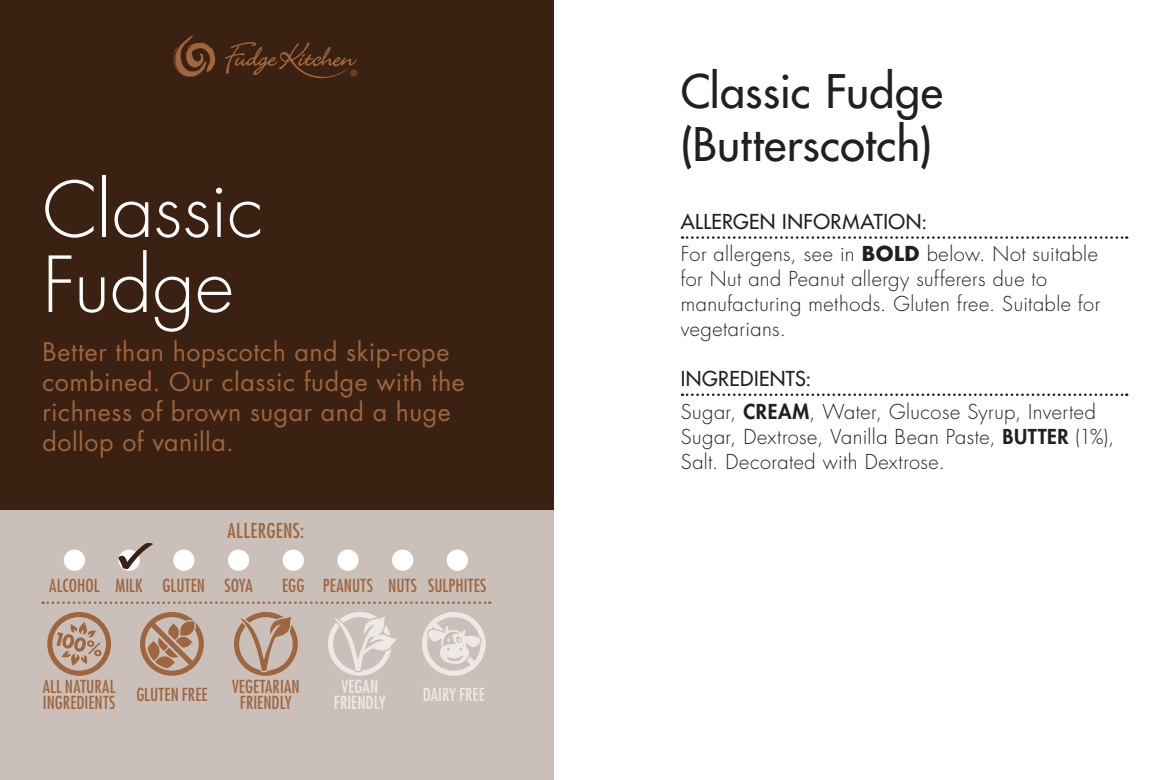
<style>
.page{position:relative;width:1170px;height:780px;background:#fff}
.page>*{position:absolute;margin:0;border:0;box-sizing:border-box;transform-origin:0 0}
.t1{font:300 75px/75px "Futura Std";color:#fff}
.t2{font:500 45px/52.5px "Futura Std";letter-spacing:.01em;color:#231f20}
.t3{font:25px/30px "Futura Std";letter-spacing:.02em;color:#9e653e}
.t4{font:300 20px/25px "Futura Std";letter-spacing:.025em;color:#231f20}
.t5{font:condensed 20px "Futura Std";letter-spacing:.02em;color:#9e653e}
.t6{font:condensed 17.5px/16.2px "Futura Std";letter-spacing:.005em;color:#9e653e;text-align:center}
.t7{font:condensed 17.5px/16.2px "Futura Std";letter-spacing:.005em;color:#eee9e6;text-align:center}
.s1{font-weight:500}
.s2{font-weight:700}
.s3{font-weight:800}
</style>
<div class="page">
<div style="left:0;top:0;width:553px;height:510px;background:#3a2111"></div>
<div style="left:0;top:510px;width:553px;height:270px;background:#cbc0b9"></div>
<svg style="left:422px;top:612px;width:63px;height:63px"></svg>
<svg style="left:43px;top:601px;width:447px;height:3px"></svg>
<div style="left:64px;top:549px;width:21px;height:21px;background:#fff;border-radius:50%"></div>
<div style="left:282px;top:549px;width:22px;height:21px;background:#fff;border-radius:50%"></div>
<div style="left:118px;top:549px;width:22px;height:21px;background:#fff;border-radius:50%"></div>
<div style="left:337px;top:549px;width:21px;height:21px;background:#fff;border-radius:50%"></div>
<div style="left:173px;top:549px;width:21px;height:21px;background:#fff;border-radius:50%"></div>
<div style="left:392px;top:549px;width:21px;height:21px;background:#fff;border-radius:50%"></div>
<div style="left:228px;top:549px;width:21px;height:21px;background:#fff;border-radius:50%"></div>
<div style="left:446px;top:549px;width:22px;height:21px;background:#fff;border-radius:50%"></div>
<svg style="left:118px;top:543px;width:35px;height:26px"></svg>
<svg style="left:682px;top:236px;width:445px;height:3px"></svg>
<svg style="left:682px;top:393px;width:445px;height:3px"></svg>
<svg style="left:173px;top:35px;width:184px;height:43px"></svg>
<svg style="left:140px;top:612px;width:64px;height:63px"></svg>
<svg style="left:234px;top:612px;width:64px;height:63px"></svg>
<svg style="left:47px;top:612px;width:64px;height:63px"></svg>
<svg style="left:328px;top:612px;width:69px;height:63px"></svg>
<h1 class="t1" style="left:43px;top:174px;width:222px">Classic<br>Fudge</h1>
<p class="t3" style="left:43px;top:337px;width:424px">Better than hopscotch and skip-rope combined. Our classic fudge with the richness of brown sugar and a huge dollop of vanilla.</p>
<p class="t5" style="left:227px;top:518px;width:78px">ALLERGENS:</p>
<p class="t6" style="left:49px;top:577px;width:205px">ALCOHOL MILK GLUTEN SOYA</p>
<p class="t6" style="left:282px;top:577px;width:206px">EGG PEANUTS NUTS SULPHITES</p>
<p class="t6" style="left:43px;top:677px;width:74px;text-align:left">ALL NATURAL<br>INGREDIENTS</p>
<p class="t7" style="left:334px;top:677px;width:53px">VEGAN<br>FRIENDLY</p>
<p class="t6" style="left:136px;top:686px;width:73px">GLUTEN FREE</p>
<p class="t6" style="left:232px;top:677px;width:69px">VEGETARIAN<br>FRIENDLY</p>
<p class="t7" style="left:422px;top:686px;width:64px">DAIRY FREE</p>
<h2 class="t2" style="left:680px;top:65px;width:263px">Classic Fudge (Butterscotch)</h2>
<p class="t4" style="left:680px;top:206px;width:418px;line-height:32px"><span class="s1">ALLERGEN INFORMATION:<br></span>For allergens, see in <span class="s2">BOLD</span> below. Not suitable</p>
<p class="t4" style="left:680px;top:267px;width:421px">for Nut and Peanut allergy sufferers due to manufacturing methods. Gluten free. Suitable for vegetarians.</p>
<p class="t4" style="left:680px;top:363px;width:417px;line-height:32px"><span class="s1">INGREDIENTS:<br></span>Sugar, <span class="s3">CREAM</span>, Water, Glucose Syrup, Inverted</p>
<p class="t4" style="left:680px;top:424px;width:435px">Sugar, Dextrose, Vanilla Bean Paste, <span class="s3">BUTTER</span> (1%),<br>Salt. Decorated with Dextrose.</p>
</div>
